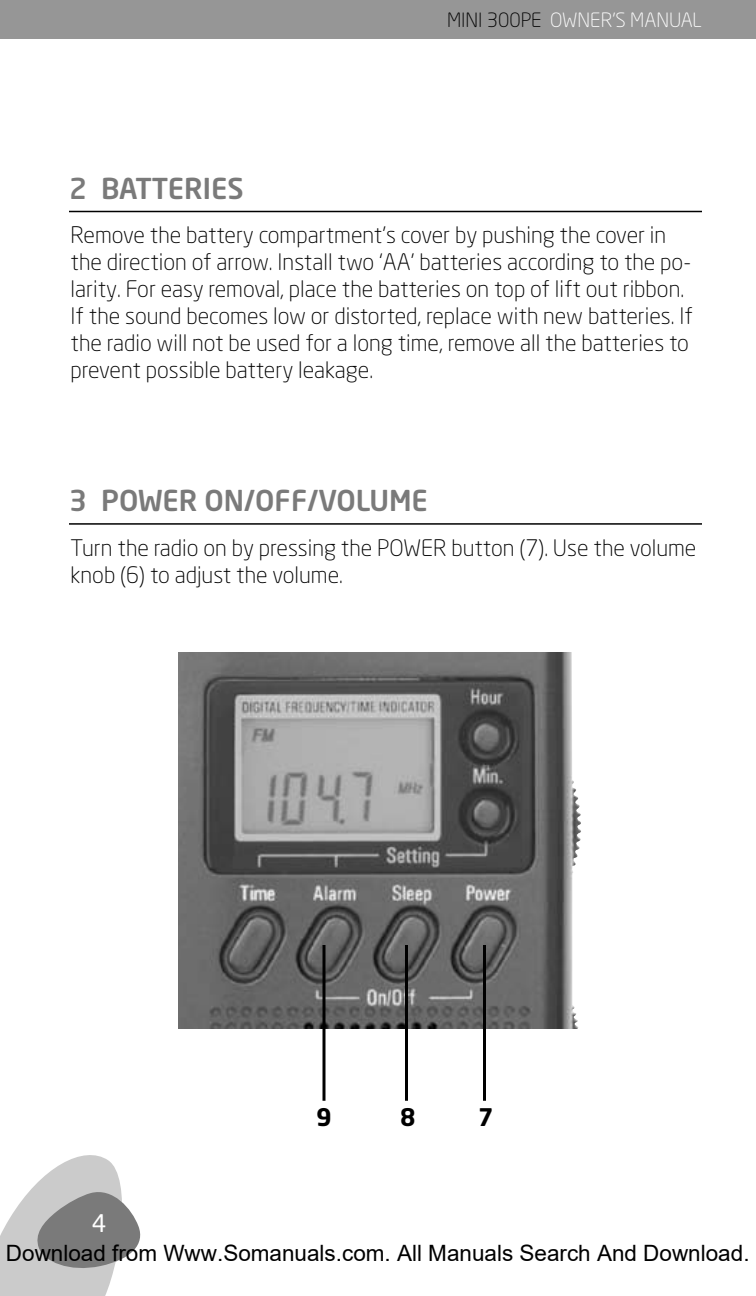
<style>
.page{position:relative;width:756px;height:1296px;background:#fff}
.page>*{position:absolute;margin:0;border:0;box-sizing:border-box;transform-origin:0 0}
.t1{font:500 28.5px "Neo Sans";color:#7a7a7a}
.t2{font:700 24px "Neo Sans";color:#000}
.t3{font:24px "Neo Sans";color:#fff}
.t4{font:300 22.5px/27px "Neo Sans";color:#000}
.t5{font:22.5px "Arial";color:#000}
.t6{font:300 19.5px "Neo Sans";color:#fff}
.s1{color:#000}
</style>
<div class="page">
<svg style="left:0;top:1155px;width:141px;height:141px"></svg>
<hr style="left:69px;top:211px;width:633px;height:1px;background:#000">
<hr style="left:69px;top:523px;width:633px;height:2px;background:#000">
<div style="left:0;top:0;width:756px;height:39px;background:#969696"></div>
<img style="left:179px;top:652px;width:402px;height:376px">
<svg style="left:322px;top:945px;width:4px;height:156px"></svg>
<hr style="left:405px;top:945px;width:3px;height:156px;background:#000">
<hr style="left:483px;top:945px;width:3px;height:156px;background:#000">
<p class="t1" style="left:69px;top:170px;width:176px">2 BATTERIES</p>
<p class="t6" style="left:447px;top:8px;width:257px"><span class="s1">MINI 300PE</span> OWNER’S MANUAL</p>
<p class="t4" style="left:71px;top:221px;width:624px">Remove the battery compartment’s cover by pushing the cover in the direction of arrow. Install two ‘AA’ batteries according to the po&shy;larity. For easy removal, place the batteries on top of lift out ribbon.<br>If the sound becomes low or distorted, replace with new batteries. If the radio will not be used for a long time, remove all the batteries to prevent possible battery leakage.</p>
<p class="t1" style="left:69px;top:483px;width:361px">3 POWER ON/OFF/VOLUME</p>
<p class="t4" style="left:71px;top:534px;width:627px">Turn the radio on by pressing the POWER button (7). Use the volume knob (6) to adjust the volume.</p>
<p class="t3" style="left:92px;top:1208px;width:16px">4</p>
<p class="t2" style="left:316px;top:1102px;width:17px">9</p>
<p class="t2" style="left:400px;top:1102px;width:17px">8</p>
<p class="t2" style="left:478px;top:1102px;width:17px">7</p>
<p class="t5" style="left:6px;top:1241px;width:745px">Download from Www.Somanuals.com. All Manuals Search And Download.</p>
</div>
